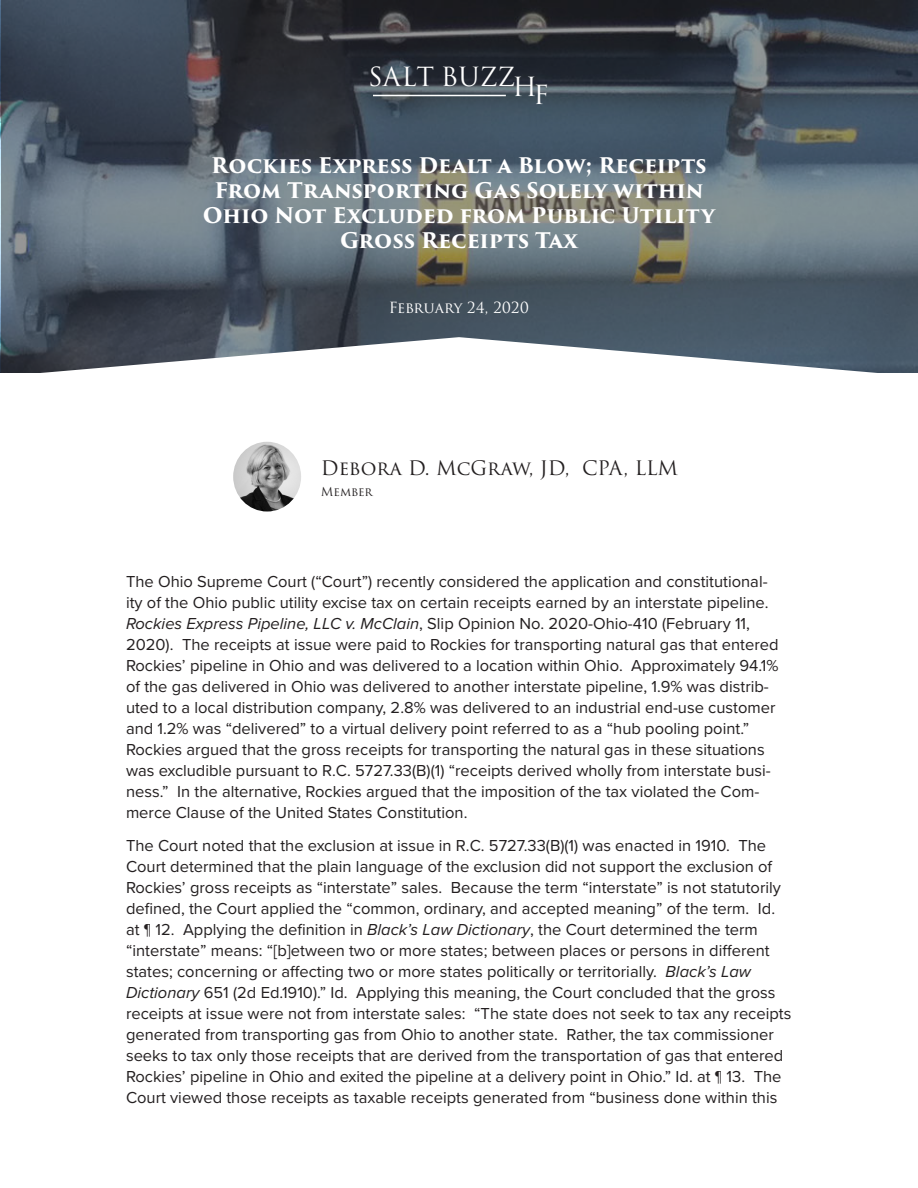
<style>
.page{position:relative;width:918px;height:1188px;background:#fff}
.page>*{position:absolute;margin:0;border:0;box-sizing:border-box;transform-origin:0 0}
.t1{font:25.65px "Trajan Pro 3";color:#fff}
.t2{font:700 21px/25.2px "Trajan Pro 3";letter-spacing:-.005em;color:#fff;text-align:center}
.t3{font:19.5px "Trajan Pro 3";letter-spacing:-.005em;color:#231f20}
.t4{font:16.5px/21px "Proxima Nova";color:#231f20}
.t5{font:15px "Trajan Pro 3";letter-spacing:-.005em;color:#fff}
.t6{font:12px "Trajan Pro 3";color:#231f20}
.s1{font-style:italic}
</style>
<div class="page">
<svg style="left:1px;top:0;width:917px;height:337px;background:#4c5760"></svg>
<svg style="left:0;top:337px;width:918px;height:36px"></svg>
<hr style="left:373px;top:95px;width:133px;height:1px;background:#fff">
<img style="left:233px;top:442px;width:68px;height:70px">
<h1 class="t1" style="left:368px;top:59px;width:182px">SALT BUZZHF</h1>
<p class="t2" style="left:203px;top:153px;width:514px">Rockies Express Dealt a Blow; Receipts From Transporting Gas Solely within Ohio Not Excluded from Public Utility Gross Receipts Tax</p>
<p class="t5" style="left:389px;top:297px;width:142px">February 24, 2020</p>
<p class="t3" style="left:321px;top:455px;width:359px">Debora D. McGraw, JD, CPA, LLM</p>
<p class="t6" style="left:321px;top:483px;width:53px">Member</p>
<p class="t4" style="left:126px;top:571px;width:654px">The Ohio Supreme Court (“Court”) recently considered the application and constitutional&shy;ity of the Ohio public utility excise tax on certain receipts earned by an interstate pipeline.<br><span class="s1">Rockies Express Pipeline, LLC v. McClain</span>, Slip Opinion No. 2020-Ohio-410 (February 11, 2020). The receipts at issue were paid to Rockies for transporting natural gas that entered Rockies’ pipeline in Ohio and was delivered to a location within Ohio. Approximately 94.1% of the gas delivered in Ohio was delivered to another interstate pipeline, 1.9% was distrib&shy;uted to a local distribution company, 2.8% was delivered to an industrial end-use customer and 1.2% was “delivered” to a virtual delivery point referred to as a “hub pooling point.” Rockies argued that the gross receipts for transporting the natural gas in these situations was excludible pursuant to R.C. 5727.33(B)(1) “receipts derived wholly from interstate busi&shy;ness.” In the alternative, Rockies argued that the imposition of the tax violated the Com&shy;merce Clause of the United States Constitution.</p>
<p class="t4" style="left:126px;top:835px;width:667px">The Court noted that the exclusion at issue in R.C. 5727.33(B)(1) was enacted in 1910. The Court determined that the plain language of the exclusion did not support the exclusion of Rockies’ gross receipts as “interstate” sales. Because the term “interstate” is not statutorily defined, the Court applied the “common, ordinary, and accepted meaning” of the term. Id. at ¶ 12. Applying the definition in <span class="s1">Black’s Law Dictionary</span>, the Court determined the term “interstate” means: “[b]etween two or more states; between places or persons in different states; concerning or affecting two or more states politically or territorially. <span class="s1">Black’s Law Dictionary</span> 651 (2d Ed.1910).” Id. Applying this meaning, the Court concluded that the gross receipts at issue were not from interstate sales: “The state does not seek to tax any receipts generated from transporting gas from Ohio to another state. Rather, the tax commissioner seeks to tax only those receipts that are derived from the transportation of gas that entered Rockies’ pipeline in Ohio and exited the pipeline at a delivery point in Ohio.” Id. at ¶ 13. The Court viewed those receipts as taxable receipts generated from “business done within this</p>
</div>
